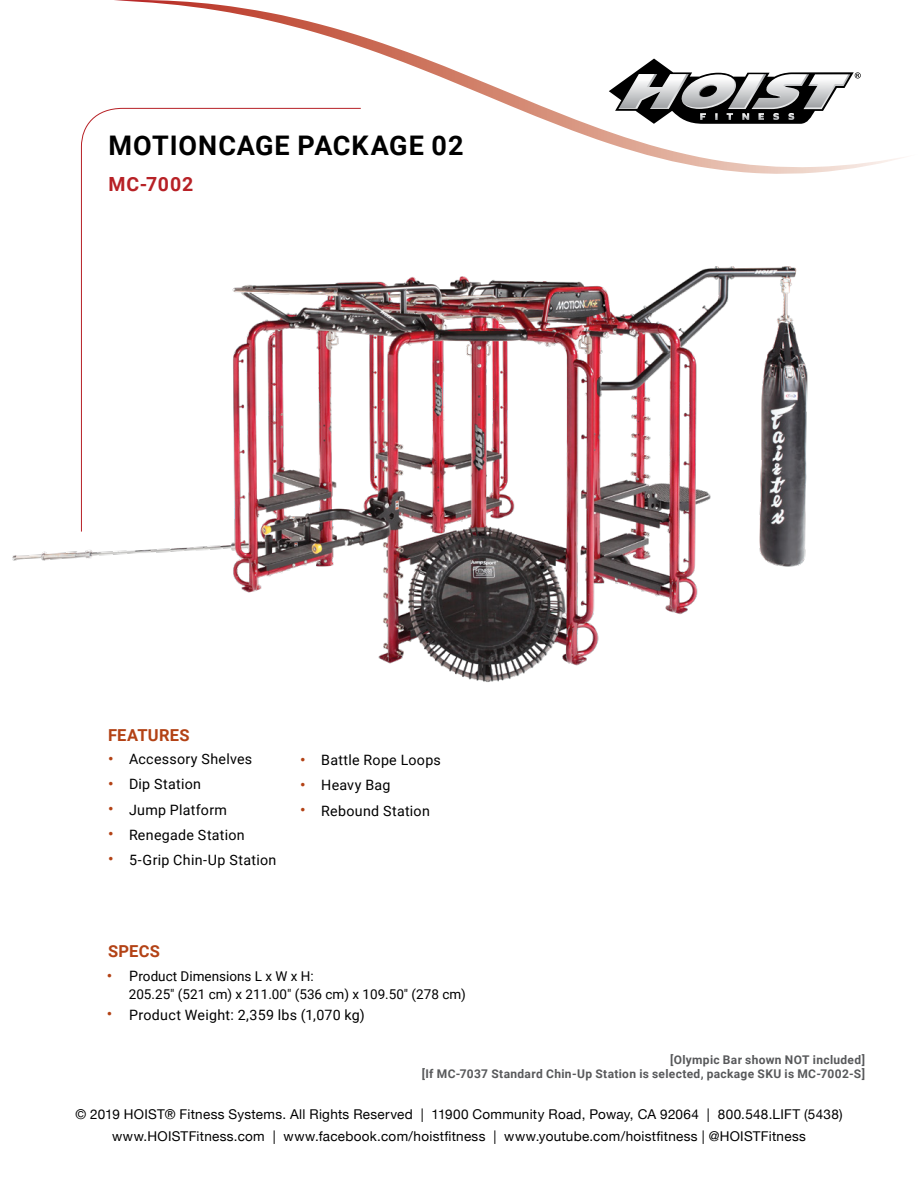
<style>
.page{position:relative;width:918px;height:1188px;background:#fff}
.page>*{position:absolute;margin:0;border:0;box-sizing:border-box;transform-origin:0 0}
.t1{font:700 27px "Roboto";letter-spacing:.035em;color:#000}
.t2{font:700 19.5px "Roboto";letter-spacing:.05em;color:#b72126}
.t3{font:700 16.5px "Roboto";letter-spacing:.02em;color:#b34215}
.t4{font:14.25px "Roboto";letter-spacing:.02em;color:#000}
.t5{font:13.5px/22.5px "Helvetica Neue";letter-spacing:.02em;color:#000;text-align:center}
.t6{font:13.5px/18px "Roboto";color:#000}
.bullet{font:700 12px "Roboto";letter-spacing:.03em;color:#58595b}
.s1{font-size:14.25px}
</style>
<div class="page">
<svg style="left:114px;top:0;width:790px;height:174px"></svg>
<svg style="left:609px;top:59px;width:252px;height:65px"></svg>
<svg style="left:81px;top:108px;width:281px;height:111px"></svg>
<img style="left:12px;top:219px;width:796px;height:463px">
<p class="t1" style="left:108px;top:127px;width:357px">MOTIONCAGE PACKAGE 02</p>
<p class="t2" style="left:108px;top:170px;width:87px">MC-7002</p>
<p class="t3" style="left:108px;top:724px;width:83px">FEATURES</p>
<p class="t4" style="left:129px;top:749px;width:125px">Accessory Shelves</p>
<p class="t4" style="left:129px;top:774px;width:73px">Dip Station</p>
<p class="t4" style="left:129px;top:799px;width:100px">Jump Platform</p>
<p class="t4" style="left:129px;top:825px;width:117px">Renegade Station</p>
<p class="t4" style="left:129px;top:850px;width:149px">5-Grip Chin-Up Station</p>
<p class="t3" style="left:108px;top:940px;width:54px">SPECS</p>
<p class="t4" style="left:321px;top:750px;width:121px">Battle Rope Loops</p>
<p class="t4" style="left:321px;top:775px;width:71px">Heavy Bag</p>
<p class="t4" style="left:321px;top:801px;width:110px">Rebound Station</p>
<p class="t6" style="left:129px;top:967px;width:339px"><span class="s1">P</span>roduct Dimensions L x W x H:<br>205.25" (521 cm) x 211.00" (536 cm) x 109.50" (278 cm)</p>
<p class="t4" style="left:129px;top:1005px;width:237px">Product Weight: 2,359 lbs (1,070 kg)</p>
<p class="bullet" style="left:670px;top:1051px;width:196px">[Olympic Bar shown NOT included]</p>
<p class="bullet" style="left:422px;top:1066px;width:445px">[If MC-7037 Standard Chin-Up Station is selected, package SKU is MC-7002-S]</p>
<p class="t5" style="left:75px;top:1103px;width:769px">© 2019 HOIST® Fitness Systems. All Rights Reserved | 11900 Community Road, Poway, CA 92064 | 800.548.LIFT (5438) www.HOISTFitness.com | www.facebook.com/hoistfitness | www.youtube.com/hoistfitness | @HOISTFitness</p>
</div>
